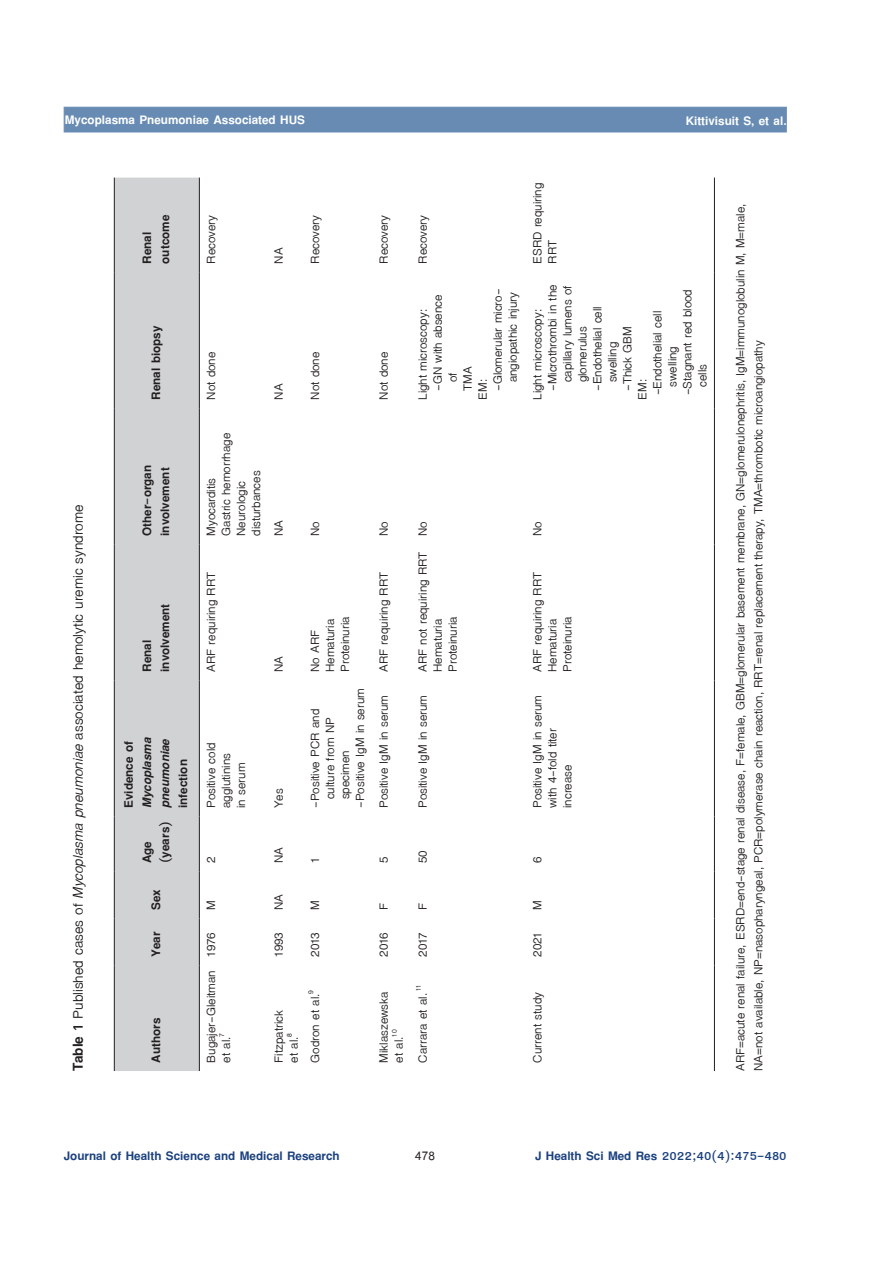
<style>
.page{position:relative;width:893px;height:1263px;background:#fff}
.page>*{position:absolute;margin:0;border:0;box-sizing:border-box;transform-origin:0 0}
.t1{font:21px "TF Lanna";color:#231f20}
.t2{font:18px/15px "TF Lanna";color:#231f20}
.t3{font:700 18px/18px "TF Lanna";color:#231f20}
.t4{font:700 18px "TF Lanna";color:#1b417f}
.t5{font:700 18px "TF Lanna";color:#fff}
.t6{font:italic 700 18px/18px "TF Lanna";color:#231f20}
.t7{font:700 18px "Cordia UPC";color:#231f20}
.s1{font-weight:700}
.s2{font-style:italic}
</style>
<div class="page">
<div style="left:64px;top:107px;width:723px;height:25px;background:#678bb3"></div>
<div style="left:115px;top:178px;width:84px;height:893px;background:#d1d2d4"></div>
<hr style="left:114px;top:965px;width:1px;height:106px;background:#231f20">
<hr style="left:114px;top:918px;width:1px;height:47px;background:#231f20">
<hr style="left:114px;top:872px;width:1px;height:46px;background:#231f20">
<hr style="left:114px;top:816px;width:1px;height:56px;background:#231f20">
<hr style="left:114px;top:680px;width:1px;height:136px;background:#231f20">
<hr style="left:114px;top:544px;width:1px;height:136px;background:#231f20">
<hr style="left:114px;top:408px;width:1px;height:136px;background:#231f20">
<hr style="left:114px;top:272px;width:1px;height:136px;background:#231f20">
<hr style="left:114px;top:178px;width:1px;height:94px;background:#231f20">
<hr style="left:199px;top:965px;width:1px;height:106px;background:#231f20">
<hr style="left:199px;top:918px;width:1px;height:47px;background:#231f20">
<hr style="left:199px;top:872px;width:1px;height:46px;background:#231f20">
<hr style="left:199px;top:816px;width:1px;height:56px;background:#231f20">
<hr style="left:199px;top:680px;width:1px;height:136px;background:#231f20">
<hr style="left:199px;top:544px;width:1px;height:136px;background:#231f20">
<hr style="left:199px;top:408px;width:1px;height:136px;background:#231f20">
<hr style="left:199px;top:272px;width:1px;height:136px;background:#231f20">
<hr style="left:199px;top:178px;width:1px;height:94px;background:#231f20">
<hr style="left:714px;top:965px;width:1px;height:106px;background:#231f20">
<hr style="left:714px;top:918px;width:1px;height:47px;background:#231f20">
<hr style="left:714px;top:872px;width:1px;height:46px;background:#231f20">
<hr style="left:714px;top:816px;width:1px;height:56px;background:#231f20">
<hr style="left:714px;top:680px;width:1px;height:136px;background:#231f20">
<hr style="left:714px;top:544px;width:1px;height:136px;background:#231f20">
<hr style="left:714px;top:408px;width:1px;height:136px;background:#231f20">
<hr style="left:714px;top:272px;width:1px;height:136px;background:#231f20">
<hr style="left:714px;top:178px;width:1px;height:94px;background:#231f20">
<p class="t5" style="left:65px;top:109px;width:242px">Mycoplasma Pneumoniae Associated HUS</p>
<p class="t5" style="left:686px;top:109px;width:102px">Kittivisuit S, et al.</p>
<p class="t1" style="left:65px;top:1071px;width:568px;rotate:-90deg"><span class="s1">Table 1</span> Published cases of <span class="s2">Mycoplasma pneumoniae</span> associated hemolytic uremic syndrome</p>
<p class="t3" style="left:138px;top:264px;width:50px;rotate:-90deg">Renal outcome</p>
<p class="t3" style="left:147px;top:400px;width:75px;rotate:-90deg">Renal biopsy</p>
<p class="t3" style="left:138px;top:536px;width:72px;rotate:-90deg">Other-organ involvement</p>
<p class="t3" style="left:138px;top:672px;width:70px;rotate:-90deg">Renal involvement</p>
<p class="t3" style="left:120px;top:808px;width:68px;rotate:-90deg">Evidence of</p>
<p class="t6" style="left:138px;top:808px;width:72px;rotate:-90deg">Mycoplasma pneumoniae</p>
<p class="t3" style="left:174px;top:808px;width:50px;rotate:-90deg">infection</p>
<p class="t3" style="left:138px;top:863px;width:43px;rotate:-90deg">Age (years)</p>
<p class="t3" style="left:147px;top:957px;width:69px;rotate:-90deg">Year Sex</p>
<p class="t3" style="left:147px;top:1062px;width:46px;rotate:-90deg">Authors</p>
<p class="t2" style="left:203px;top:264px;width:50px;rotate:-90deg">Recovery</p>
<p class="t2" style="left:271px;top:264px;width:18px;rotate:-90deg">NA</p>
<p class="t2" style="left:307px;top:264px;width:50px;rotate:-90deg">Recovery</p>
<p class="t2" style="left:376px;top:264px;width:50px;rotate:-90deg">Recovery</p>
<p class="t2" style="left:203px;top:400px;width:49px;rotate:-90deg">Not done</p>
<p class="t2" style="left:204px;top:536px;width:104px;rotate:-90deg">Myocarditis<br>Gastric hemorrhage<br>Neurologic disturbances</p>
<p class="t2" style="left:271px;top:400px;width:18px;rotate:-90deg">NA</p>
<p class="t2" style="left:271px;top:536px;width:18px;rotate:-90deg">NA</p>
<p class="t2" style="left:204px;top:672px;width:101px;rotate:-90deg">ARF requiring RRT</p>
<p class="t2" style="left:271px;top:672px;width:18px;rotate:-90deg">NA</p>
<p class="t2" style="left:204px;top:808px;width:67px;rotate:-90deg">Positive cold agglutinins in serum</p>
<p class="t2" style="left:271px;top:808px;width:21px;rotate:-90deg">Yes</p>
<p class="t2" style="left:307px;top:400px;width:49px;rotate:-90deg">Not done</p>
<p class="t2" style="left:376px;top:400px;width:49px;rotate:-90deg">Not done</p>
<p class="t2" style="left:307px;top:536px;width:16px;rotate:-90deg">No</p>
<p class="t2" style="left:376px;top:536px;width:16px;rotate:-90deg">No</p>
<p class="t2" style="left:307px;top:672px;width:57px;rotate:-90deg">No ARF<br>Hematuria<br>Proteinuria</p>
<p class="t2" style="left:352px;top:808px;width:121px;rotate:-90deg">-Positive IgM in serum</p>
<p class="t2" style="left:308px;top:808px;width:100px;rotate:-90deg">-Positive PCR and</p>
<p class="t2" style="left:323px;top:799px;width:84px;rotate:-90deg">culture from NP</p>
<p class="t2" style="left:337px;top:799px;width:51px;rotate:-90deg">specimen</p>
<p class="t2" style="left:376px;top:672px;width:101px;rotate:-90deg">ARF requiring RRT</p>
<p class="t2" style="left:376px;top:808px;width:114px;rotate:-90deg">Positive IgM in serum</p>
<p class="t2" style="left:415px;top:264px;width:50px;rotate:-90deg">Recovery</p>
<p class="t2" style="left:490px;top:391px;width:104px;rotate:-90deg">-Glomerular micro-</p>
<p class="t2" style="left:505px;top:382px;width:92px;rotate:-90deg">angiopathic injury</p>
<p class="t2" style="left:430px;top:391px;width:98px;rotate:-90deg">-GN with absence</p>
<p class="t2" style="left:415px;top:400px;width:92px;rotate:-90deg">Light microscopy:</p>
<p class="t2" style="left:445px;top:382px;width:11px;rotate:-90deg">of</p>
<p class="t2" style="left:460px;top:391px;width:26px;rotate:-90deg">TMA</p>
<p class="t2" style="left:475px;top:400px;width:22px;rotate:-90deg">EM:</p>
<p class="t2" style="left:530px;top:264px;width:82px;rotate:-90deg">ESRD requiring<br>RRT</p>
<p class="t2" style="left:545px;top:391px;width:108px;rotate:-90deg">-Microthrombi in the</p>
<p class="t2" style="left:560px;top:382px;width:99px;rotate:-90deg">capillary lumens of</p>
<p class="t2" style="left:680px;top:395px;width:108px;rotate:-90deg">-Stagnant red blood</p>
<p class="t2" style="left:590px;top:391px;width:86px;rotate:-90deg">-Endothelial cell</p>
<p class="t2" style="left:530px;top:400px;width:92px;rotate:-90deg">Light microscopy:</p>
<p class="t2" style="left:650px;top:395px;width:86px;rotate:-90deg">-Endothelial cell</p>
<p class="t2" style="left:575px;top:382px;width:58px;rotate:-90deg">glomerulus</p>
<p class="t2" style="left:620px;top:391px;width:66px;rotate:-90deg">-Thick GBM</p>
<p class="t2" style="left:605px;top:382px;width:42px;rotate:-90deg">swelling</p>
<p class="t2" style="left:665px;top:387px;width:42px;rotate:-90deg">swelling</p>
<p class="t2" style="left:695px;top:387px;width:24px;rotate:-90deg">cells</p>
<p class="t2" style="left:635px;top:400px;width:22px;rotate:-90deg">EM:</p>
<p class="t2" style="left:415px;top:536px;width:16px;rotate:-90deg">No</p>
<p class="t2" style="left:415px;top:672px;width:122px;rotate:-90deg">ARF not requiring RRT<br>Hematuria<br>Proteinuria</p>
<p class="t2" style="left:415px;top:808px;width:114px;rotate:-90deg">Positive IgM in serum</p>
<p class="t2" style="left:530px;top:536px;width:16px;rotate:-90deg">No</p>
<p class="t2" style="left:530px;top:672px;width:101px;rotate:-90deg">ARF requiring RRT<br>Hematuria<br>Proteinuria</p>
<p class="t2" style="left:530px;top:808px;width:114px;rotate:-90deg">Positive IgM in serum with 4-fold titer increase</p>
<p class="t2" style="left:204px;top:863px;width:8px;rotate:-90deg">2</p>
<p class="t2" style="left:204px;top:957px;width:58px;rotate:-90deg">1976 M</p>
<p class="t2" style="left:204px;top:1062px;width:94px;rotate:-90deg">Bugajer-Gleitman et al.<sup>7</sup></p>
<p class="t2" style="left:271px;top:863px;width:18px;rotate:-90deg">NA</p>
<p class="t2" style="left:271px;top:957px;width:64px;rotate:-90deg">1993 NA</p>
<p class="t2" style="left:308px;top:863px;width:7px;rotate:-90deg">1</p>
<p class="t2" style="left:308px;top:957px;width:58px;rotate:-90deg">2013 M</p>
<p class="t2" style="left:271px;top:1062px;width:54px;rotate:-90deg">Fitzpatrick et al.<sup>8</sup></p>
<p class="t2" style="left:308px;top:1062px;width:74px;rotate:-90deg">Godron et al.<sup>9</sup></p>
<p class="t2" style="left:376px;top:863px;width:8px;rotate:-90deg">5</p>
<p class="t2" style="left:415px;top:863px;width:14px;rotate:-90deg">50</p>
<p class="t2" style="left:376px;top:957px;width:55px;rotate:-90deg">2016 F</p>
<p class="t2" style="left:376px;top:1062px;width:72px;rotate:-90deg">Miklaszewska et al.<sup>10</sup></p>
<p class="t2" style="left:415px;top:957px;width:55px;rotate:-90deg">2017 F</p>
<p class="t2" style="left:415px;top:1062px;width:80px;rotate:-90deg">Carrara et al. <sup>11</sup></p>
<p class="t2" style="left:530px;top:863px;width:8px;rotate:-90deg">6</p>
<p class="t2" style="left:530px;top:957px;width:58px;rotate:-90deg">2021 M</p>
<p class="t2" style="left:530px;top:1062px;width:72px;rotate:-90deg">Current study</p>
<p class="t2" style="left:732px;top:1071px;width:869px;line-height:18px;rotate:-90deg">ARF=acute renal failure, ESRD=end-stage renal disease, F=female, GBM=glomerular basement membrane, GN=glomerulonephritis, IgM=immunoglobulin M, M=male,<br>NA=not available, NP=nasopharyngeal, PCR=polymerase chain reaction, RRT=renal replacement therapy, TMA=thrombotic microangiopathy</p>
<p class="t4" style="left:64px;top:1145px;width:277px">Journal of Health Science and Medical Research</p>
<p class="t7" style="left:415px;top:1145px;width:21px">478</p>
<p class="t4" style="left:535px;top:1145px;width:253px">J Health Sci Med Res 2022;40(4):475-480</p>
</div>
